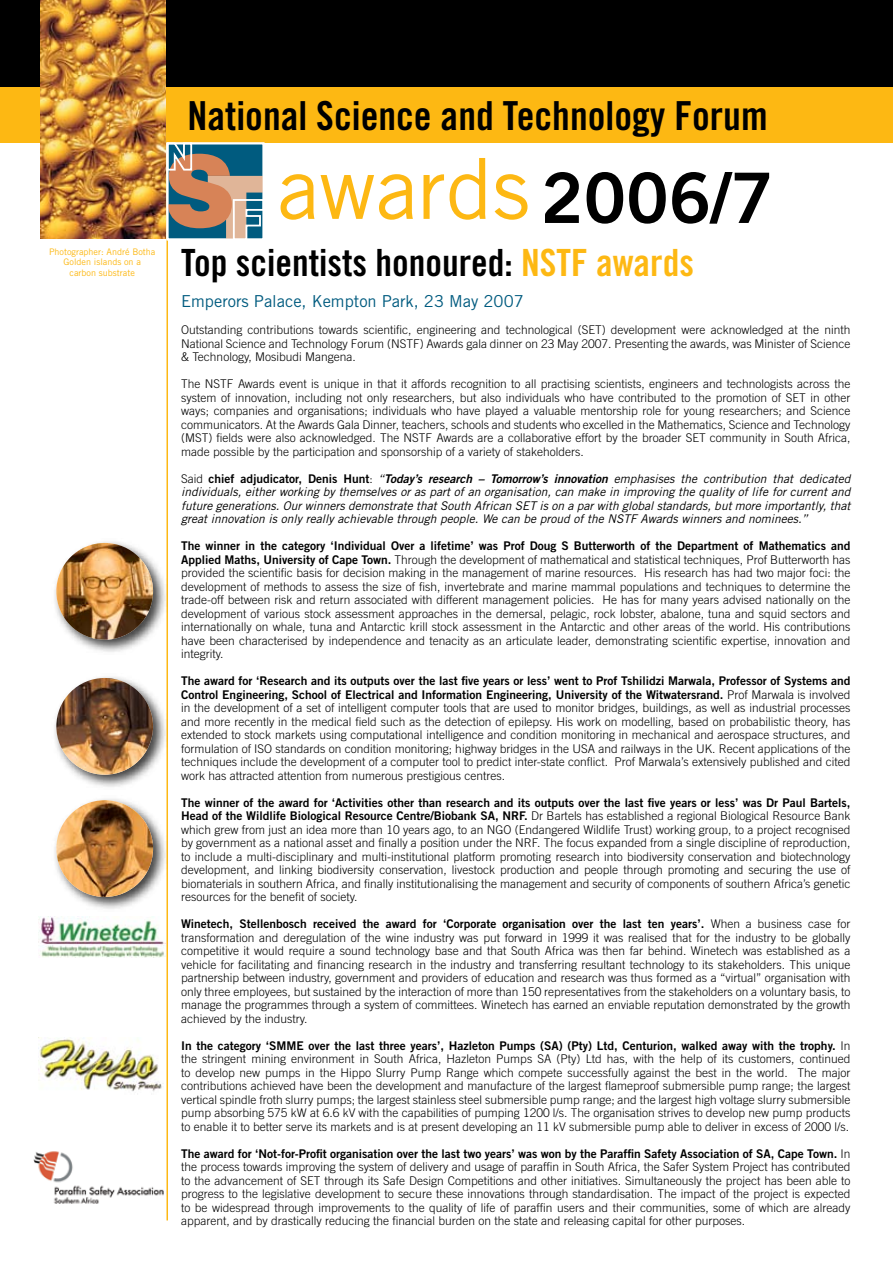
<style>
.page{position:relative;width:893px;height:1263px;background:#fff}
.page>*{position:absolute;margin:0;border:0;box-sizing:border-box;transform-origin:0 0}
.t1{font:84.3px "Trade Gothic";color:#fdb813}
.t2{font:40.05px "Trade Gothic Bold Cond Twenty";color:#000}
.t3{font:37.5px "Trade Gothic Bold Cond Twenty";color:#000}
.t4{font:16.5px "Trade Gothic";color:#005b7f}
.t5{font:300 12px/13.5px "Trade Gothic";color:#000;text-align:justify}
.t6{font:12px/13.5px "Trade Gothic Bold Two";color:#000}
.t7{font:italic 12px/13.5px "Trade Gothic";color:#000;text-align:justify}
.t8{font:9px/10.5px "Trade Gothic";color:#fdb813;text-align:center}
.s1{font-family:"Trade Gothic Bold Two";font-size:69.6px;color:#000}
.s2{color:#fdb813}
.s3{font-weight:300;font-style:normal}
.s4{font-family:"Trade Gothic Bold Two";font-style:normal}
.s5{font-family:"Trade Gothic Bold Two"}
.s6{font-family:"Trade Gothic Bold Two";font-weight:400}
.s7{font-family:"Trade Gothic";font-weight:300}
</style>
<div class="page">
<div style="left:0;top:0;width:893px;height:95px;background:#000"></div>
<hr style="left:166px;top:140px;width:2px;height:1080px;background:#fdb813">
<div style="left:0;top:87px;width:893px;height:55px;background:#fdb813"></div>
<svg style="left:166px;top:142px;width:99px;height:99px;background:#87857e"></svg>
<div style="left:167px;top:142px;width:97px;height:98px;border:2px solid #fff"></div>
<img style="left:40px;top:0;width:126px;height:238px">
<div style="left:51px;top:538px;width:117px;height:117px;background:#000;opacity:.75"></div>
<img style="left:56px;top:543px;width:97px;height:97px;border-radius:50%">
<div style="left:51px;top:673px;width:117px;height:117px;background:#000;opacity:.75"></div>
<img style="left:56px;top:678px;width:97px;height:97px;border-radius:50%">
<div style="left:51px;top:795px;width:117px;height:117px;background:#000;opacity:.75"></div>
<img style="left:56px;top:800px;width:97px;height:97px;border-radius:50%">
<img style="left:38px;top:916px;width:128px;height:42px">
<img style="left:33px;top:1151px;width:131px;height:53px">
<img style="left:38px;top:1037px;width:124px;height:55px">
<p class="t8" style="left:49px;top:246px;width:108px">Photographer: André Botha<br>Golden islands on a<br>carbon substrate</p>
<h2 class="t2" style="left:187px;top:91px;width:582px">National Science and Technology Forum</h2>
<h1 class="t1" style="left:277px;top:138px;width:498px">awards <span class="s1">2006/7</span></h1>
<h3 class="t3" style="left:181px;top:239px;width:514px">Top scientists honoured: <span class="s2">NSTF awards</span></h3>
<h3 class="t4" style="left:181px;top:291px;width:344px">Emperors Palace, Kempton Park, 23 May 2007</h3>
<p class="t5" style="left:181px;top:323px;width:671px">Outstanding contributions towards scientific, engineering and technological (SET) development were acknowledged at the ninth National Science and Technology Forum (NSTF) Awards gala dinner on 23 May 2007. Presenting the awards, was Minister of Science &amp; Technology, Mosibudi Mangena.</p>
<p class="t5" style="left:181px;top:377px;width:671px">The NSTF Awards event is unique in that it affords recognition to all practising scientists, engineers and technologists across the system of innovation, including not only researchers, but also individuals who have contributed to the promotion of SET in other ways; companies and organisations; individuals who have played a valuable mentorship role for young researchers; and Science communicators. At the Awards Gala Dinner, teachers, schools and students who excelled in the Mathematics, Science and Technology (MST) fields were also acknowledged. The NSTF Awards are a collaborative effort by the broader SET community in South Africa, made possible by the participation and sponsorship of a variety of stakeholders.</p>
<p class="t7" style="left:181px;top:471px;width:671px"><span class="s3">Said</span> <span class="s4">chief adjudicator, Denis Hunt</span><span class="s3">:</span> “<span class="s5">Today’s research – Tomorrow’s innovation</span> emphasises the contribution that dedicated individuals, either working by themselves or as part of an organisation, can make in improving the quality of life for current and future generations. Our winners demonstrate that South African SET is on a par with global standards, but more importantly, that great innovation is only really achievable through people. We can be proud of the NSTF Awards winners and nominees.”</p>
<p class="t6" style="left:181px;top:539px;width:671px">The winner in the category ‘Individual Over a lifetime’ was Prof Doug S Butterworth of the Department of Mathematics and</p>
<p class="t5" style="left:181px;top:552px;width:671px"><span class="s6">Applied Maths, University of Cape Town.</span> Through the development of mathematical and statistical techniques, Prof Butterworth has provided the scientific basis for decision making in the management of marine resources. His research has had two major foci: the development of methods to assess the size of fish, invertebrate and marine mammal populations and techniques to determine the trade-off between risk and return associated with different management policies. He has for many years advised nationally on the development of various stock assessment approaches in the demersal, pelagic, rock lobster, abalone, tuna and squid sectors and internationally on whale, tuna and Antarctic krill stock assessment in the Antarctic and other areas of the world. His contributions have been characterised by independence and tenacity as an articulate leader, demonstrating scientific expertise, innovation and integrity.</p>
<p class="t6" style="left:181px;top:674px;width:671px">The award for ‘Research and its outputs over the last five years or less’ went to Prof Tshilidzi Marwala, Professor of Systems and<br>Control Engineering, School of Electrical and Information Engineering, University of the Witwatersrand. <span class="s7">Prof Marwala is involved</span></p>
<p class="t5" style="left:181px;top:701px;width:671px">in the development of a set of intelligent computer tools that are used to monitor bridges, buildings, as well as industrial processes and more recently in the medical field such as the detection of epilepsy. His work on modelling, based on probabilistic theory, has extended to stock markets using computational intelligence and condition monitoring in mechanical and aerospace structures, and formulation of ISO standards on condition monitoring; highway bridges in the USA and railways in the UK. Recent applications of the techniques include the development of a computer tool to predict inter-state conflict. Prof Marwala’s extensively published and cited work has attracted attention from numerous prestigious centres.</p>
<p class="t6" style="left:181px;top:795px;width:671px">The winner of the award for ‘Activities other than research and its outputs over the last five years or less’ was Dr Paul Bartels,<br>Head of the Wildlife Biological Resource Centre/Biobank SA, NRF. <span class="s7">Dr Bartels has established a regional Biological Resource Bank</span></p>
<p class="t5" style="left:181px;top:822px;width:671px">which grew from just an idea more than 10 years ago, to an NGO (Endangered Wildlife Trust) working group, to a project recognised by government as a national asset and finally a position under the NRF. The focus expanded from a single discipline of reproduction, to include a multi-disciplinary and multi-institutional platform promoting research into biodiversity conservation and biotechnology development, and linking biodiversity conservation, livestock production and people through promoting and securing the use of biomaterials in southern Africa, and finally institutionalising the management and security of components of southern Africa’s genetic resources for the benefit of society.</p>
<p class="t6" style="left:181px;top:917px;width:671px">Winetech, Stellenbosch received the award for ‘Corporate organisation over the last ten years’. <span class="s7">When a business case for</span></p>
<p class="t5" style="left:181px;top:930px;width:671px">transformation and deregulation of the wine industry was put forward in 1999 it was realised that for the industry to be globally competitive it would require a sound technology base and that South Africa was then far behind. Winetech was established as a vehicle for facilitating and financing research in the industry and transferring resultant technology to its stakeholders. This unique partnership between industry, government and providers of education and research was thus formed as a “virtual” organisation with only three employees, but sustained by the interaction of more than 150 representatives from the stakeholders on a voluntary basis, to manage the programmes through a system of committees. Winetech has earned an enviable reputation demonstrated by the growth achieved by the industry.</p>
<p class="t6" style="left:181px;top:1038px;width:671px">In the category ‘SMME over the last three years’, Hazleton Pumps (SA) (Pty) Ltd, Centurion, walked away with the trophy. <span class="s7">In</span></p>
<p class="t5" style="left:181px;top:1052px;width:671px">the stringent mining environment in South Africa, Hazleton Pumps SA (Pty) Ltd has, with the help of its customers, continued to develop new pumps in the Hippo Slurry Pump Range which compete successfully against the best in the world. The major contributions achieved have been the development and manufacture of the largest flameproof submersible pump range; the largest vertical spindle froth slurry pumps; the largest stainless steel submersible pump range; and the largest high voltage slurry submersible pump absorbing 575 kW at 6.6 kV with the capabilities of pumping 1200 l/s. The organisation strives to develop new pump products to enable it to better serve its markets and is at present developing an 11 kV submersible pump able to deliver in excess of 2000 l/s.</p>
<p class="t6" style="left:181px;top:1146px;width:671px">The award for ‘Not-for-Profit organisation over the last two years’ was won by the Paraffin Safety Association of SA, Cape Town. <span class="s7">In</span></p>
<p class="t5" style="left:181px;top:1160px;width:671px">the process towards improving the system of delivery and usage of paraffin in South Africa, the Safer System Project has contributed to the advancement of SET through its Safe Design Competitions and other initiatives. Simultaneously the project has been able to progress to the legislative development to secure these innovations through standardisation. The impact of the project is expected to be widespread through improvements to the quality of life of paraffin users and their communities, some of which are already apparent, and by drastically reducing the financial burden on the state and releasing capital for other purposes.</p>
</div>
